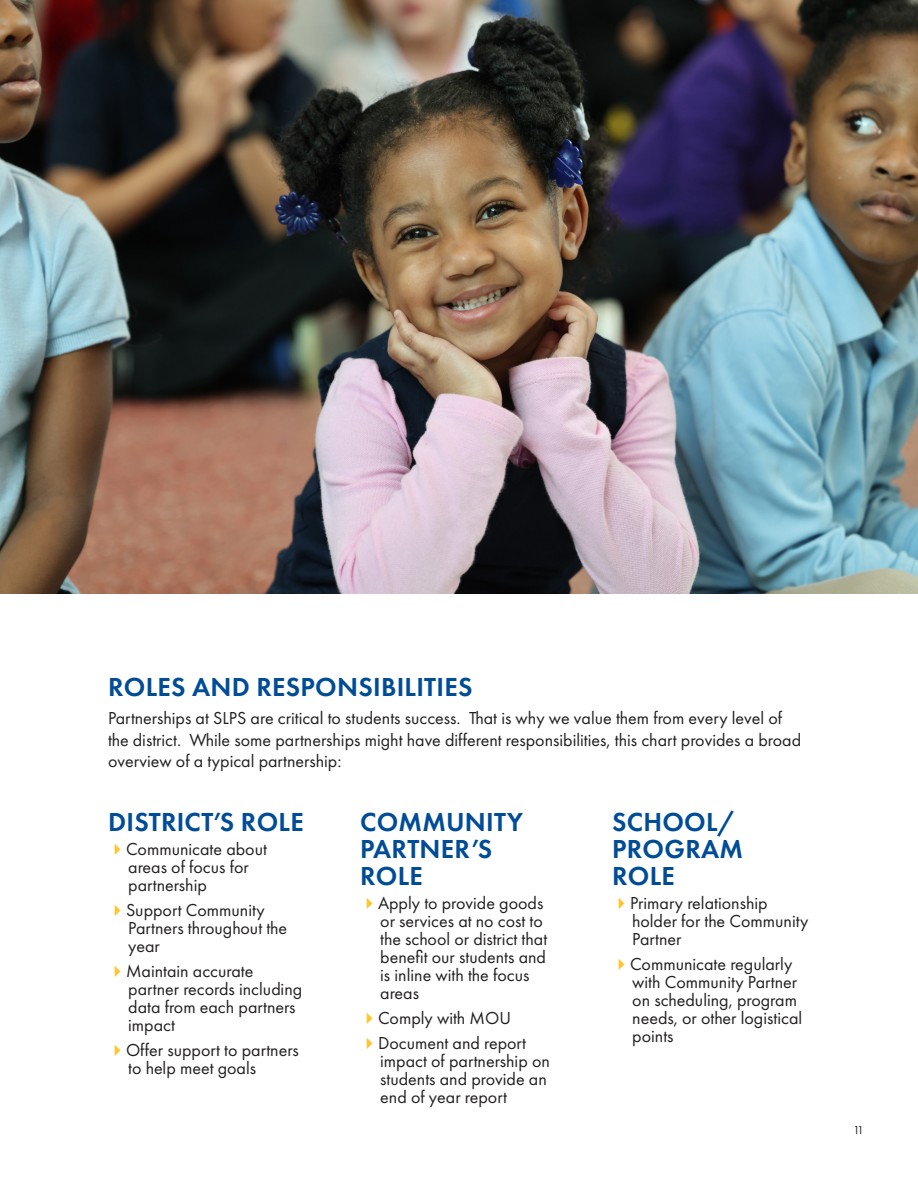
<style>
.page{position:relative;width:918px;height:1188px;background:#fff}
.page>*{position:absolute;margin:0;border:0;box-sizing:border-box;transform-origin:0 0}
.t1{font:600 27px/27px "Futura PT";letter-spacing:.01em;color:#004c97}
.t2{font:18px/18px "Futura PT";color:#231f20}
.t3{font:12px "Futura PT";color:#231f20}
.s1{color:#ffc52d}
</style>
<div class="page">
<img style="left:0;top:0;width:918px;height:594px">
<p class="t1" style="left:108px;top:673px;width:366px">ROLES AND RESPONSIBILITIES</p>
<p class="t2" style="left:108px;top:707px;width:695px;line-height:21.6px">Partnerships at SLPS are critical to students success. That is why we value them from every level of the district. While some partnerships might have different responsibilities, this chart provides a broad overview of a typical partnership:</p>
<p class="t1" style="left:108px;top:808px;width:197px">DISTRICT’S ROLE</p>
<p class="t2" style="left:128px;top:840px;width:140px;text-indent:-20px"><span class="s1">✔</span>Communicate about areas of focus for partnership</p>
<p class="t2" style="left:128px;top:901px;width:160px;text-indent:-20px"><span class="s1">✔</span>Support Community<br>Partners throughout the year</p>
<p class="t2" style="left:128px;top:962px;width:176px;text-indent:-20px"><span class="s1">✔</span>Maintain accurate partner records including data from each partners impact</p>
<p class="t2" style="left:128px;top:1041px;width:172px;text-indent:-20px"><span class="s1">✔</span>Offer support to partners to help meet goals</p>
<p class="t1" style="left:360px;top:808px;width:164px">COMMUNITY<br>PARTNER’S<br>ROLE</p>
<p class="t2" style="left:380px;top:894px;width:169px;text-indent:-20px"><span class="s1">✔</span>Apply to provide goods or services at no cost to the school or district that benefit our students and is inline with the focus areas</p>
<p class="t2" style="left:360px;top:1009px;width:153px"><span class="s1">✔</span>Comply with MOU</p>
<p class="t2" style="left:380px;top:1034px;width:171px;text-indent:-20px"><span class="s1">✔</span>Document and report impact of partnership on students and provide an end of year report</p>
<p class="t1" style="left:612px;top:808px;width:132px">SCHOOL/<br>PROGRAM<br>ROLE</p>
<p class="t2" style="left:632px;top:894px;width:178px;text-indent:-20px"><span class="s1">✔</span>Primary relationship holder for the Community<br>Partner</p>
<p class="t2" style="left:632px;top:955px;width:171px;text-indent:-20px"><span class="s1">✔</span>Communicate regularly with Community Partner on scheduling, program needs, or other logistical points</p>
<p class="t3" style="left:853px;top:1123px;width:12px">11</p>
</div>
